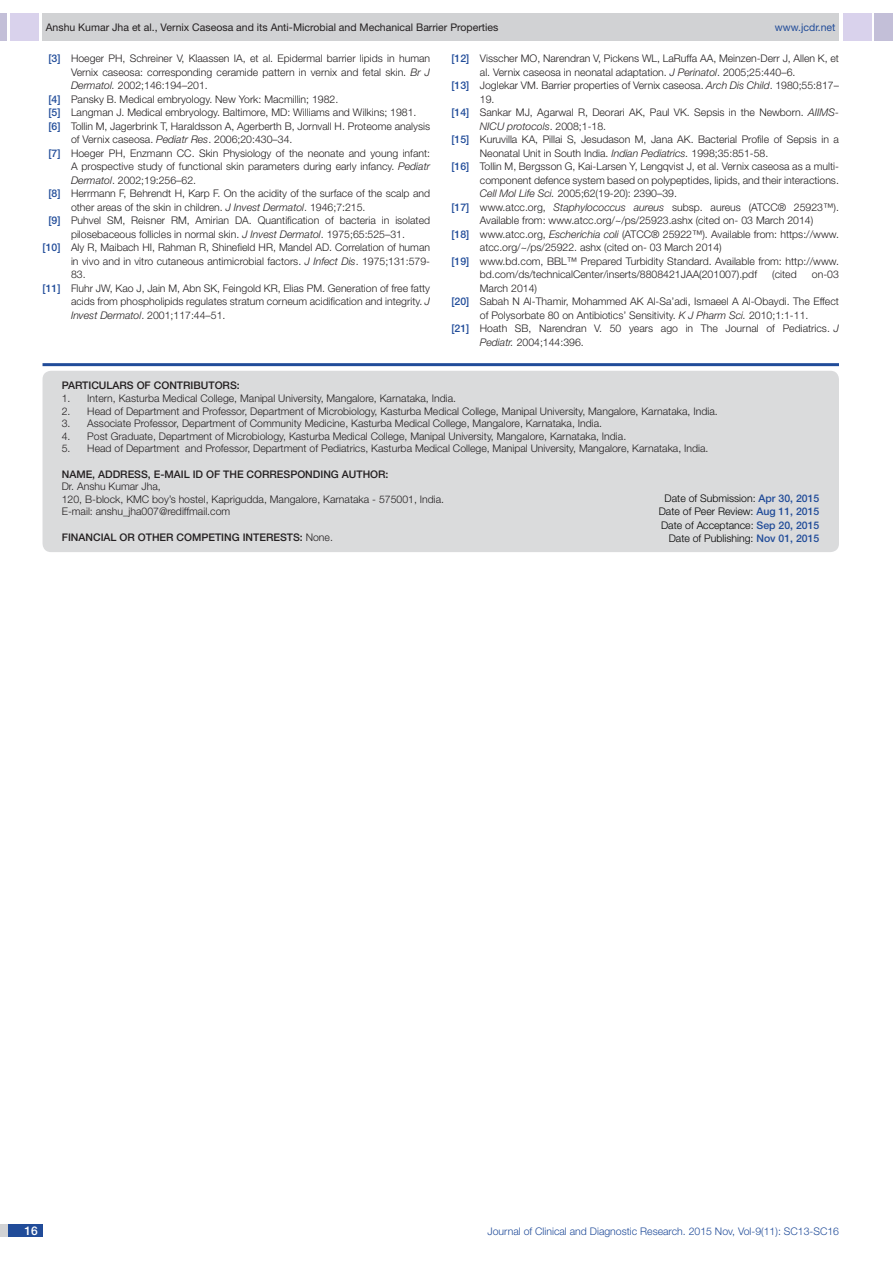
<style>
.page{position:relative;width:893px;height:1263px;background:#fff}
.page>*{position:absolute;margin:0;border:0;box-sizing:border-box;transform-origin:0 0}
.t1{font:500 12px "Helvetica Neue";color:#fff}
.con_particulars{font:300 10.5px "Helvetica Neue";color:#231f20}
.con_particulars-2{font:500 10.5px "Helvetica Neue";color:#231f20}
.t2{font:300 10.5px "Helvetica Neue";color:#000}
.t3{font:10.5px "Helvetica Neue";color:#231f20}
.t4{font:300 10.5px "Helvetica Neue";color:#214c99}
.t5{font:italic 300 10.5px "Helvetica Neue";color:#231f20}
.t6{font:10.5px "Helvetica Neue";color:#214c99}
.s1{font-weight:500;color:#214c99}
.s2{font-style:italic}
.s3{font-style:normal}
.s4{font-weight:300}
</style>
<div class="page">
<div style="left:0;top:13px;width:7px;height:28px;background:#c3bfd8"></div>
<div style="left:10px;top:13px;width:29px;height:28px;background:#d9d2ec"></div>
<div style="left:43px;top:13px;width:796px;height:28px;background:#d1d2d4"></div>
<div style="left:875px;top:13px;width:18px;height:28px;background:#c3bfd8"></div>
<div style="left:843px;top:13px;width:29px;height:28px;background:#d9d2ec"></div>
<div style="left:0;top:1224px;width:43px;height:13px;background:#d1d2d4"></div>
<div style="left:8px;top:1224px;width:35px;height:13px;background:#214c99"></div>
<hr style="left:43px;top:363px;width:796px;height:3px;background:#214c99">
<div style="left:43px;top:371px;width:796px;height:181px;background:#dadbdc;border-radius:9px"></div>
<p class="t3" style="left:46px;top:21px;width:454px">Anshu Kumar Jha et al., Vernix Caseosa and its Anti-Microbial and Mechanical Barrier Properties</p>
<p class="t6" style="left:775px;top:21px;width:62px">www.jcdr.net</p>
<p class="con_particulars" style="left:48px;top:52px;width:383px"><span class="s1">[3]</span> Hoeger PH, Schreiner V, Klaassen IA, et al. Epidermal barrier lipids in human</p>
<p class="con_particulars" style="left:71px;top:66px;width:361px">Vernix caseosa: corresponding ceramide pattern in vernix and fetal skin. <span class="s2">Br J</span></p>
<p class="con_particulars" style="left:71px;top:79px;width:138px"><span class="s2">Dermatol.</span> 2002;146:194–201.</p>
<p class="con_particulars" style="left:48px;top:93px;width:291px"><span class="s1">[4]</span> Pansky B. Medical embryology. New York: Macmillin; 1982.</p>
<p class="con_particulars" style="left:48px;top:106px;width:370px"><span class="s1">[5]</span> Langman J. Medical embryology. Baltimore, MD: Williams and Wilkins; 1981.</p>
<p class="con_particulars" style="left:48px;top:120px;width:383px"><span class="s1">[6]</span> Tollin M, Jagerbrink T, Haraldsson A, Agerberth B, Jornvall H. Proteome analysis</p>
<p class="con_particulars" style="left:71px;top:133px;width:223px">of Vernix caseosa. <span class="s2">Pediatr Res</span>. 2006;20:430–34.</p>
<p class="con_particulars" style="left:48px;top:147px;width:383px"><span class="s1">[7]</span> Hoeger PH, Enzmann CC. Skin Physiology of the neonate and young infant:</p>
<p class="con_particulars" style="left:71px;top:160px;width:361px">A prospective study of functional skin parameters during early infancy. <span class="s2">Pediatr</span></p>
<p class="con_particulars" style="left:71px;top:174px;width:127px"><span class="s2">Dermatol</span>. 2002;19:256–62.</p>
<p class="con_particulars" style="left:48px;top:187px;width:383px"><span class="s1">[8]</span> Herrmann F, Behrendt H, Karp F. On the acidity of the surface of the scalp and</p>
<p class="con_particulars" style="left:71px;top:201px;width:296px">other areas of the skin in children. <span class="s2">J Invest Dermatol</span>. 1946;7:215.</p>
<p class="con_particulars" style="left:48px;top:214px;width:383px"><span class="s1">[9]</span> Puhvel SM, Reisner RM, Amirian DA. Quantification of bacteria in isolated</p>
<p class="con_particulars" style="left:71px;top:228px;width:335px">pilosebaceous follicles in normal skin. <span class="s2">J Invest Dermatol</span>. 1975;65:525–31.</p>
<p class="con_particulars" style="left:43px;top:241px;width:389px"><span class="s1">[10]</span> Aly R, Maibach HI, Rahman R, Shinefield HR, Mandel AD. Correlation of human</p>
<p class="con_particulars" style="left:71px;top:255px;width:361px">in vivo and in vitro cutaneous antimicrobial factors. <span class="s2">J Infect Dis</span>. 1975;131:579-</p>
<p class="con_particulars" style="left:71px;top:268px;width:16px">83.</p>
<p class="con_particulars" style="left:43px;top:282px;width:389px"><span class="s1">[11]</span> Fluhr JW, Kao J, Jain M, Abn SK, Feingold KR, Elias PM. Generation of free fatty</p>
<p class="con_particulars" style="left:71px;top:295px;width:361px">acids from phospholipids regulates stratum corneum acidification and integrity. <span class="s2">J</span></p>
<p class="con_particulars" style="left:71px;top:309px;width:156px"><span class="s2">Invest Dermatol</span>. 2001;117:44–51.</p>
<p class="con_particulars" style="left:451px;top:52px;width:389px"><span class="s1">[12]</span> Visscher MO, Narendran V, Pickens WL, LaRuffa AA, Meinzen-Derr J, Allen K, et</p>
<p class="con_particulars" style="left:480px;top:66px;width:317px">al. Vernix caseosa in neonatal adaptation. <span class="s2">J Perinatol</span>. 2005;25:440–6.</p>
<p class="con_particulars" style="left:451px;top:79px;width:389px"><span class="s1">[13]</span> Joglekar VM. Barrier properties of Vernix caseosa. <span class="s2">Arch Dis Child</span>. 1980;55:817–</p>
<p class="con_particulars" style="left:480px;top:93px;width:16px">19.</p>
<p class="con_particulars" style="left:451px;top:106px;width:389px"><span class="s1">[14]</span> Sankar MJ, Agarwal R, Deorari AK, Paul VK. Sepsis in the Newborn. <span class="s2">AIIMS-</span></p>
<p class="t5" style="left:480px;top:120px;width:128px">NICU protocols<span class="s3">. 2008;1-18.</span></p>
<p class="con_particulars" style="left:451px;top:133px;width:389px"><span class="s1">[15]</span> Kuruvilla KA, Pillai S, Jesudason M, Jana AK. Bacterial Profile of Sepsis in a</p>
<p class="con_particulars" style="left:480px;top:147px;width:290px">Neonatal Unit in South India. <span class="s2">Indian Pediatrics.</span> 1998;35:851-58.</p>
<p class="con_particulars" style="left:451px;top:160px;width:389px"><span class="s1">[16]</span> Tollin M, Bergsson G, Kai-Larsen Y, Lengqvist J, et al. Vernix caseosa as a multi-</p>
<p class="con_particulars" style="left:480px;top:174px;width:361px">component defence system based on polypeptides, lipids, and their interactions.</p>
<p class="con_particulars" style="left:480px;top:187px;width:199px"><span class="s2">Cell Mol Life Sci.</span> 2005;62(19-20): 2390–39.</p>
<p class="con_particulars" style="left:451px;top:201px;width:389px"><span class="s1">[17]</span> www.atcc.org, <span class="s2">Staphylococcus aureus</span> subsp. aureus (ATCC® 25923™).</p>
<p class="con_particulars" style="left:480px;top:214px;width:335px">Available from: www.atcc.org/~/ps/25923.ashx (cited on- 03 March 2014)</p>
<p class="con_particulars" style="left:451px;top:228px;width:389px"><span class="s1">[18]</span> www.atcc.org, <span class="s2">Escherichia coli</span> (ATCC® 25922™). Available from: https://www.</p>
<p class="con_particulars" style="left:480px;top:241px;width:243px">atcc.org/~/ps/25922. ashx (cited on- 03 March 2014)</p>
<p class="con_particulars" style="left:451px;top:255px;width:389px"><span class="s1">[19]</span> www.bd.com, BBL™ Prepared Turbidity Standard. Available from: http://www.</p>
<p class="con_particulars" style="left:480px;top:268px;width:279px">bd.com/ds/technicalCenter/inserts/8808421JAA(201007).pdf</p>
<p class="con_particulars" style="left:772px;top:268px;width:26px">(cited</p>
<p class="con_particulars" style="left:812px;top:268px;width:29px">on-03</p>
<p class="con_particulars" style="left:480px;top:282px;width:59px">March 2014)</p>
<p class="con_particulars" style="left:451px;top:295px;width:389px"><span class="s1">[20]</span> Sabah N Al-Thamir, Mohammed AK Al-Sa’adi, Ismaeel A Al-Obaydi. The Effect</p>
<p class="con_particulars" style="left:480px;top:309px;width:330px">of Polysorbate 80 on Antibiotics’ Sensitivity. <span class="s2">K J Pharm Sci.</span> 2010;1:1-11.</p>
<p class="con_particulars" style="left:451px;top:322px;width:389px"><span class="s1">[21]</span> Hoath SB, Narendran V. 50 years ago in The Journal of Pediatrics. <span class="s2">J</span></p>
<p class="con_particulars" style="left:480px;top:336px;width:105px"><span class="s2">Pediatr.</span> 2004;144:396.</p>
<p class="con_particulars-2" style="left:62px;top:379px;width:115px">PARTI CULARS OF CONTRI</p>
<p class="con_particulars-2" style="left:193px;top:379px;width:48px">BUTORS:</p>
<p class="con_particulars" style="left:62px;top:392px;width:396px">1. Intern, Kasturba Medical College, Manipal University, Mangalore, Karnataka, India.</p>
<p class="con_particulars" style="left:62px;top:404px;width:657px">2. Head of Department and Professor, Department of Microbiology, Kasturba Medical College, Manipal University, Mangalore, Karnataka, India.</p>
<p class="con_particulars" style="left:62px;top:417px;width:542px">3. Associate Professor, Department of Community Medicine, Kasturba Medical College, Mangalore, Karnataka, India.</p>
<p class="con_particulars" style="left:62px;top:430px;width:566px">4. Post Graduate, Department of Microbiology, Kasturba Medical College, Manipal University, Mangalore, Karnataka, India.</p>
<p class="con_particulars" style="left:62px;top:442px;width:648px">5. Head of Department and Professor, Department of Pediatrics, Kasturba Medical College, Manipal University, Mangalore, Karnataka, India.</p>
<p class="con_particulars-2" style="left:62px;top:468px;width:266px">NAME, ADDRESS, E-MAIL ID OF TH E CORRESPONDING</p>
<p class="con_particulars-2" style="left:342px;top:468px;width:15px">AUTH</p>
<p class="con_particulars-2" style="left:370px;top:468px;width:20px">OR:</p>
<p class="con_particulars" style="left:62px;top:480px;width:100px">Dr. Anshu Kumar Jha,</p>
<p class="con_particulars" style="left:62px;top:493px;width:384px">120, B-block, KMC boy’s hostel, Kaprigudda, Mangalore, Karnataka - 575001, India.</p>
<p class="con_particulars" style="left:62px;top:505px;width:170px">E-mail: anshu_jha007@rediffmail.com</p>
<p class="con_particulars-2" style="left:62px;top:531px;width:161px">Financial OR OTH ER COMPETING</p>
<p class="con_particulars-2" style="left:243px;top:531px;width:92px">INTERESTS: <span class="s4">None.</span></p>
<p class="t2" style="left:665px;top:492px;width:156px">Date of Submission: <span class="s1">Apr 30, 2015</span></p>
<p class="t2" style="left:659px;top:505px;width:162px">Date of Peer Review: <span class="s1">Aug 11, 2015</span></p>
<p class="t2" style="left:661px;top:519px;width:160px">Date of Acceptance: <span class="s1">Sep 20, 2015</span></p>
<p class="t2" style="left:669px;top:532px;width:152px">Date of Publishing: <span class="s1">Nov 01, 2015</span></p>
<p class="t1" style="left:24px;top:1223px;width:15px">16</p>
<p class="t4" style="left:488px;top:1225px;width:353px">Journal of Clinical and Diagnostic Research. 2015 Nov, Vol-9(11): SC13-SC16</p>
</div>
